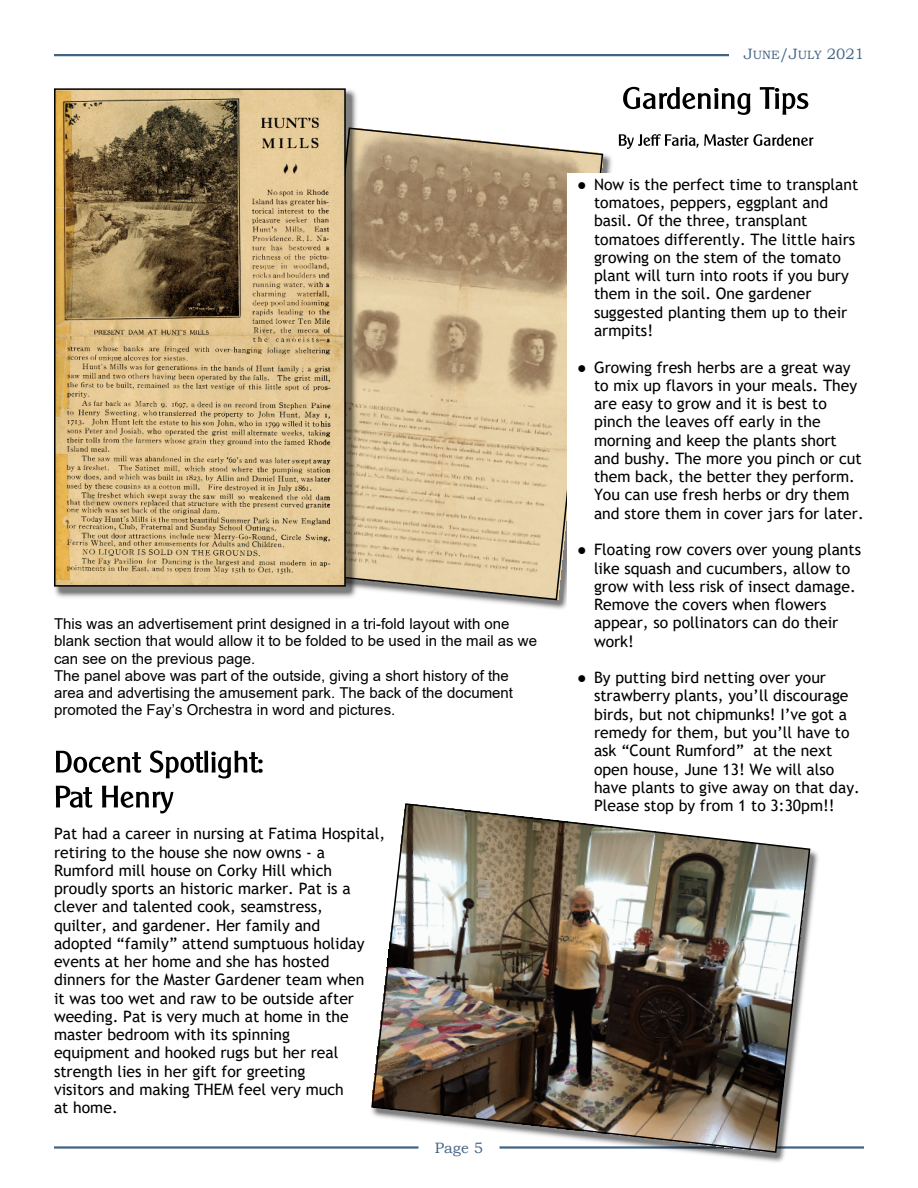
<style>
.page{position:relative;width:918px;height:1188px;background:#fff}
.page>*{position:absolute;margin:0;border:0;box-sizing:border-box;transform-origin:0 0}
.t1{font:15.75px/18.3px "Trebuchet MS";color:#000}
.t2{font:15px/17.2px "Arial";color:#000}
.t3{font:15px "Bookman Old Style";color:#426384}
.s1{font-size:12px}
.s2{font-family:"Times New Roman"}
</style>
<div class="page">
<svg style="left:359px;top:128px;width:245px;height:473px;background:#cab491"></svg>
<hr style="left:54px;top:1146px;width:364px;height:3px;background:#426384">
<hr style="left:500px;top:1146px;width:364px;height:3px;background:#426384">
<hr style="left:54px;top:54px;width:675px;height:2px;background:#426384">
<img style="left:54px;top:89px;width:305px;height:509px">
<img style="left:57px;top:91px;width:286px;height:493px">
<div style="left:54px;top:88px;width:292px;height:499px;border:2px solid #000"></div>
<svg style="left:56px;top:751px;width:85px;height:22px"></svg>
<svg style="left:150px;top:750px;width:113px;height:29px"></svg>
<svg style="left:56px;top:786px;width:36px;height:22px"></svg>
<svg style="left:102px;top:786px;width:71px;height:27px"></svg>
<svg style="left:623px;top:87px;width:127px;height:28px"></svg>
<svg style="left:760px;top:87px;width:48px;height:28px"></svg>
<svg style="left:619px;top:134px;width:194px;height:15px"></svg>
<div style="left:567px;top:173px;width:297px;height:671px;background:#fff"></div>
<img style="left:368px;top:850px;width:456px;height:312px">
<img style="left:370px;top:803px;width:441px;height:351px">
<p class="t3" style="left:744px;top:49px;width:122px">J<span class="s1">UNE</span>/J<span class="s1">ULY</span> 2021</p>
<p class="t2" style="left:54px;top:617px;width:485px">This was an advertisement print designed in a tri-fold layout with one blank section that would allow it to be folded to be used in the mail as we can see on the previous page.<br>The panel above was part of the outside, giving a short history of the area and advertising the amusement park. The back of the document promoted the Fay’s Orchestra in word and pictures.</p>
<p class="t1" style="left:54px;top:826px;width:333px">Pat had a career in nursing at Fatima Hospital, retiring to the house she now owns - a Rumford mill house on Corky Hill which proudly sports an historic marker. Pat is a clever and talented cook, seamstress,<br>quilter, and gardener. Her family and<br>adopted “family” attend sumptuous holiday events at her home and she has hosted dinners for the Master Gardener team when<br>it was too wet and raw to be outside after weeding. Pat is very much at home in the master bedroom with its spinning<br>equipment and hooked rugs but her real strength lies in her gift for greeting<br>visitors and making THEM feel very much<br>at home.</p>
<p class="t3" style="left:435px;top:1142px;width:50px">Page 5</p>
<p class="t1" style="left:594px;top:177px;width:266px;text-indent:-17px"><span class="s2">●</span> Now is the perfect time to transplant tomatoes, peppers, eggplant and basil. Of the three, transplant tomatoes differently. The little hairs growing on the stem of the tomato plant will turn into roots if you bury them in the soil. One gardener suggested planting them up to their armpits!</p>
<p class="t1" style="left:594px;top:359px;width:271px;text-indent:-17px"><span class="s2">●</span> Growing fresh herbs are a great way to mix up flavors in your meals. They are easy to grow and it is best to pinch the leaves off early in the morning and keep the plants short and bushy. The more you pinch or cut them back, the better they perform.<br>You can use fresh herbs or dry them and store them in cover jars for later.</p>
<p class="t1" style="left:594px;top:542px;width:269px;text-indent:-17px"><span class="s2">●</span> Floating row covers over young plants like squash and cucumbers, allow to grow with less risk of insect damage.<br>Remove the covers when flowers appear, so pollinators can do their work!</p>
<p class="t1" style="left:594px;top:670px;width:267px;text-indent:-17px"><span class="s2">●</span> By putting bird netting over your strawberry plants, you’ll discourage birds, but not chipmunks! I’ve got a remedy for them, but you’ll have to ask “Count Rumford” at the next open house, June 13! We will also have plants to give away on that day.<br>Please stop by from 1 to 3:30pm!!</p>
</div>
